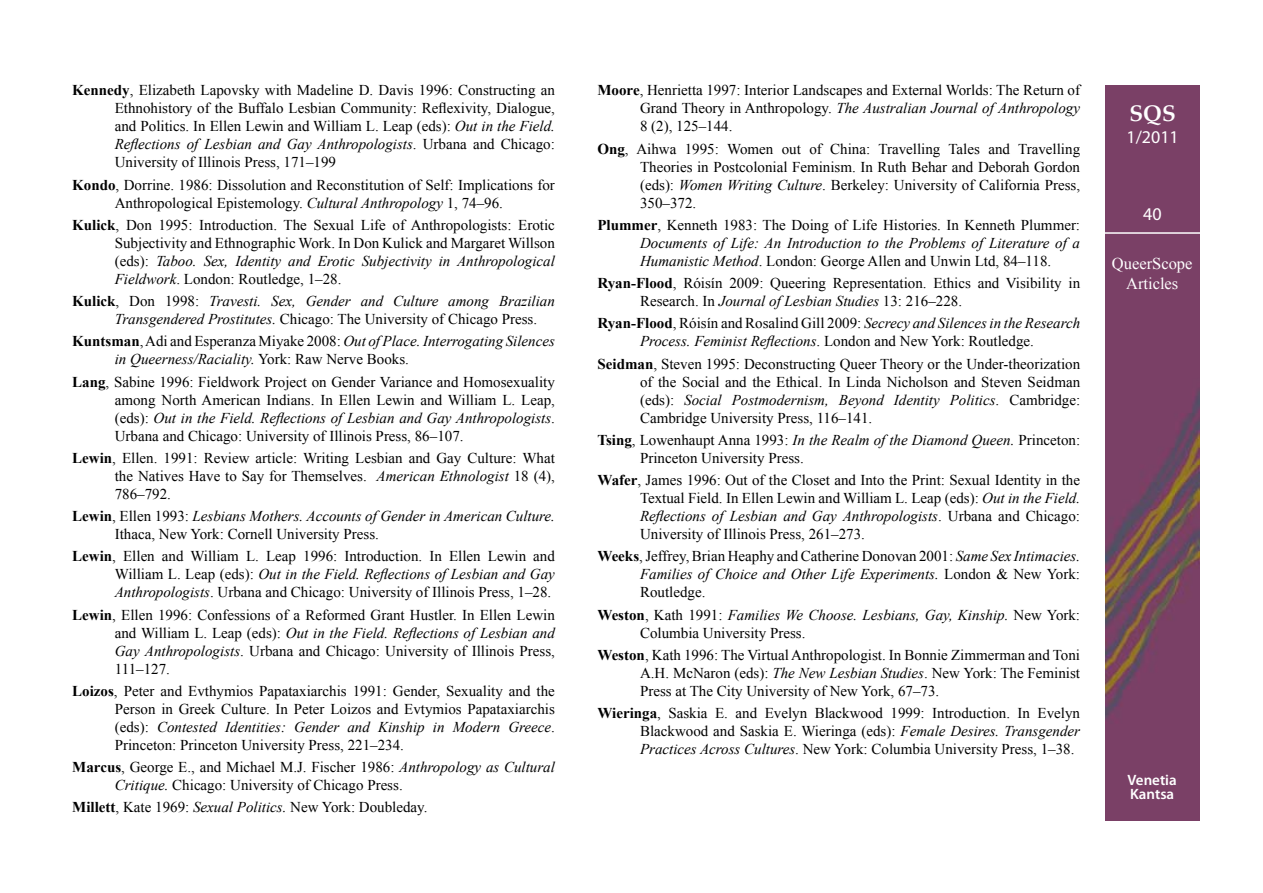
<style>
.page{position:relative;width:1263px;height:893px;background:#fff}
.page>*{position:absolute;margin:0;border:0;box-sizing:border-box;transform-origin:0 0}
.t1{font:700 22.5px "Palatino Linotype";color:#fff}
.t2{font:18px "Myriad Pro";color:#fff}
.t3{font:16.5px/19.8px "Times New Roman";color:#fff;text-align:center}
.t4{font:15px/18px "Times New Roman";color:#000;text-align:justify}
.t5{font:italic 15px/18px "Times New Roman";color:#000}
.t6{font:600 15px/13.5px "Myriad Pro";color:#fff}
.s1{font-weight:700}
.s2{font-style:italic}
.s3{font-weight:700;font-style:normal}
.s4{font-style:normal}
</style>
<div class="page">
<img style="left:1106px;top:85px;width:93px;height:736px">
<hr style="left:1101px;top:232px;width:103px;height:2px;background:#fff">
<p class="t4" style="left:115px;top:81px;width:442px;text-indent:-43px"><span class="s1">Kennedy</span>, Elizabeth Lapovsky with Madeline D. Davis 1996: Constructing an Ethnohistory of the Buffalo Lesbian Community: Reflexivity, Dialogue, and Politics. In Ellen Lewin and William L. Leap (eds): <span class="s2">Out in the Field.<br>Reflections of Lesbian and Gay Anthropologists</span>. Urbana and Chicago:<br>University of Illinois Press, 171–199</p>
<p class="t4" style="left:115px;top:175px;width:442px;text-indent:-43px"><span class="s1">Kondo</span>, Dorrine. 1986: Dissolution and Reconstitution of Self: Implications for<br>Anthropological Epistemology. <span class="s2">Cultural Anthropology</span> 1, 74–96.</p>
<p class="t4" style="left:115px;top:216px;width:442px;text-indent:-43px"><span class="s1">Kulick</span>, Don 1995: Introduction. The Sexual Life of Anthropologists: Erotic Subjectivity and Ethnographic Work. In Don Kulick and Margaret Willson (eds): <span class="s2">Taboo. Sex, Identity and Erotic Subjectivity in Anthropological Fieldwork</span>. London: Routledge, 1–28.</p>
<p class="t5" style="left:115px;top:292px;width:442px;text-indent:-43px"><span class="s3">Kulick</span><span class="s4">, Don 1998:</span> Travesti. Sex, Gender and Culture among Brazilian<br>Transgendered Prostitutes. <span class="s4">Chicago: The University of Chicago Press.</span></p>
<p class="t5" style="left:115px;top:332px;width:442px;text-indent:-43px"><span class="s3">Kuntsman</span><span class="s4">, Adi and Esperanza Miyake 2008:</span> Out of Place. Interrogating Silences in Queerness/Raciality. <span class="s4">York: Raw Nerve Books.</span></p>
<p class="t4" style="left:115px;top:372px;width:442px;text-indent:-43px"><span class="s1">Lang</span>, Sabine 1996: Fieldwork Project on Gender Variance and Homosexuality among North American Indians. In Ellen Lewin and William L. Leap, (eds): <span class="s2">Out in the Field. Reflections of Lesbian and Gay Anthropologists</span>.<br>Urbana and Chicago: University of Illinois Press, 86–107.</p>
<p class="t4" style="left:115px;top:449px;width:442px;text-indent:-43px"><span class="s1">Lewin</span>, Ellen. 1991: Review article: Writing Lesbian and Gay Culture: What the Natives Have to Say for Themselves. <span class="s2">American Ethnologist</span> 18 (4), 786–792.</p>
<p class="t5" style="left:115px;top:507px;width:442px;text-indent:-43px"><span class="s3">Lewin</span><span class="s4">, Ellen 1993:</span> Lesbians Mothers. Accounts of Gender in American Culture.<br><span class="s4">Ithaca, New York: Cornell University Press.</span></p>
<p class="t4" style="left:115px;top:547px;width:442px;text-indent:-43px"><span class="s1">Lewin</span>, Ellen and William L. Leap 1996: Introduction. In Ellen Lewin and William L. Leap (eds): <span class="s2">Out in the Field. Reflections of Lesbian and Gay Anthropologists</span>. Urbana and Chicago: University of Illinois Press, 1–28.</p>
<p class="t4" style="left:115px;top:605px;width:442px;text-indent:-43px"><span class="s1">Lewin</span>, Ellen 1996: Confessions of a Reformed Grant Hustler. In Ellen Lewin and William L. Leap (eds): <span class="s2">Out in the Field. Reflections of Lesbian and Gay Anthropologists</span>. Urbana and Chicago: University of Illinois Press, 111–127.</p>
<p class="t4" style="left:115px;top:682px;width:442px;text-indent:-43px"><span class="s1">Loizos</span>, Peter and Evthymios Papataxiarchis 1991: Gender, Sexuality and the Person in Greek Culture. In Peter Loizos and Evtymios Papataxiarchis (eds): <span class="s2">Contested Identities: Gender and Kinship in Modern Greece</span>.<br>Princeton: Princeton University Press, 221–234.</p>
<p class="t4" style="left:115px;top:758px;width:442px;text-indent:-43px"><span class="s1">Marcus</span>, George E., and Michael M.J. Fischer 1986: <span class="s2">Anthropology as Cultural<br>Critique.</span> Chicago: University of Chicago Press.</p>
<p class="t4" style="left:72px;top:798px;width:357px"><span class="s1">Millett</span>, Kate 1969: <span class="s2">Sexual Politics.</span> New York: Doubleday.</p>
<p class="t4" style="left:640px;top:81px;width:442px;text-indent:-43px"><span class="s1">Moore</span>, Henrietta 1997: Interior Landscapes and External Worlds: The Return of Grand Theory in Anthropology. <span class="s2">The Australian Journal of Anthropology </span>8 (2), 125–144.</p>
<p class="t4" style="left:640px;top:139px;width:442px;text-indent:-43px"><span class="s1">Ong</span>, Aihwa 1995: Women out of China: Travelling Tales and Travelling Theories in Postcolonial Feminism. In Ruth Behar and Deborah Gordon (eds): <span class="s2">Women Writing Culture</span>. Berkeley: University of California Press, 350–372.</p>
<p class="t4" style="left:640px;top:216px;width:442px;text-indent:-43px"><span class="s1">Plummer</span>, Kenneth 1983: The Doing of Life Histories. In Kenneth Plummer:<br><span class="s2">Documents of Life: An Introduction to the Problems of Literature of a Humanistic Method</span>. London: George Allen and Unwin Ltd, 84–118.</p>
<p class="t4" style="left:640px;top:274px;width:442px;text-indent:-43px"><span class="s1">Ryan-Flood</span>, Róisín 2009: Queering Representation. Ethics and Visibility in<br>Research. In <span class="s2">Journal of Lesbian Studies</span> 13: 216–228.</p>
<p class="t5" style="left:597px;top:314px;width:484px;text-align:center"><span class="s3">Ryan-Flood</span><span class="s4">, Róisín and Rosalind Gill 2009:</span> Secrecy and Silences in the Research<br>Process. Feminist Reflections<span class="s4">. London and New York: Routledge.</span></p>
<p class="t4" style="left:640px;top:354px;width:442px;text-indent:-43px"><span class="s1">Seidman</span>, Steven 1995: Deconstructing Queer Theory or the Under-theorization of the Social and the Ethical. In Linda Nicholson and Steven Seidman (eds): <span class="s2">Social Postmodernism, Beyond Identity Politics</span>. Cambridge:<br>Cambridge University Press, 116–141.</p>
<p class="t4" style="left:640px;top:431px;width:442px;text-indent:-43px"><span class="s1">Tsing</span>, Lowenhaupt Anna 1993: <span class="s2">In the Realm of the Diamond Queen.</span> Princeton:<br>Princeton University Press.</p>
<p class="t4" style="left:640px;top:471px;width:442px;text-indent:-43px"><span class="s1">Wafer</span>, James 1996: Out of the Closet and Into the Print: Sexual Identity in the Textual Field. In Ellen Lewin and William L. Leap (eds): <span class="s2">Out in the Field.<br>Reflections of Lesbian and Gay Anthropologists</span>. Urbana and Chicago:<br>University of Illinois Press, 261–273.</p>
<p class="t4" style="left:640px;top:547px;width:442px;text-indent:-43px"><span class="s1">Weeks</span>, Jeffrey, Brian Heaphy and Catherine Donovan 2001: <span class="s2">Same Sex Intimacies.<br>Families of Choice and Other Life Experiments.</span> London &amp; New York:<br>Routledge.</p>
<p class="t4" style="left:640px;top:605px;width:442px;text-indent:-43px"><span class="s1">Weston</span>, Kath 1991: <span class="s2">Families We Choose. Lesbians, Gay, Kinship.</span> New York:<br>Columbia University Press.</p>
<p class="t4" style="left:640px;top:646px;width:442px;text-indent:-43px"><span class="s1">Weston</span>, Kath 1996: The Virtual Anthropologist. In Bonnie Zimmerman and Toni A.H. McNaron (eds): <span class="s2">The New Lesbian Studies</span>. New York: The Feminist Press at The City University of New York, 67–73.</p>
<p class="t4" style="left:640px;top:704px;width:442px;text-indent:-43px"><span class="s1">Wieringa</span>, Saskia E. and Evelyn Blackwood 1999: Introduction. In Evelyn Blackwood and Saskia E. Wieringa (eds): <span class="s2">Female Desires. Transgender Practices Across Cultures</span>. New York: Columbia University Press, 1–38.</p>
<h1 class="t1" style="left:1129px;top:98px;width:48px">SQS</h1>
<p class="t2" style="left:1126px;top:126px;width:54px">1/2011</p>
<p class="t2" style="left:1143px;top:203px;width:20px">40</p>
<p class="t3" style="left:1112px;top:253px;width:82px">QueerScope<br>Articles</p>
<p class="t6" style="left:1127px;top:773px;width:51px">Venetia<br>Kantsa</p>
</div>
